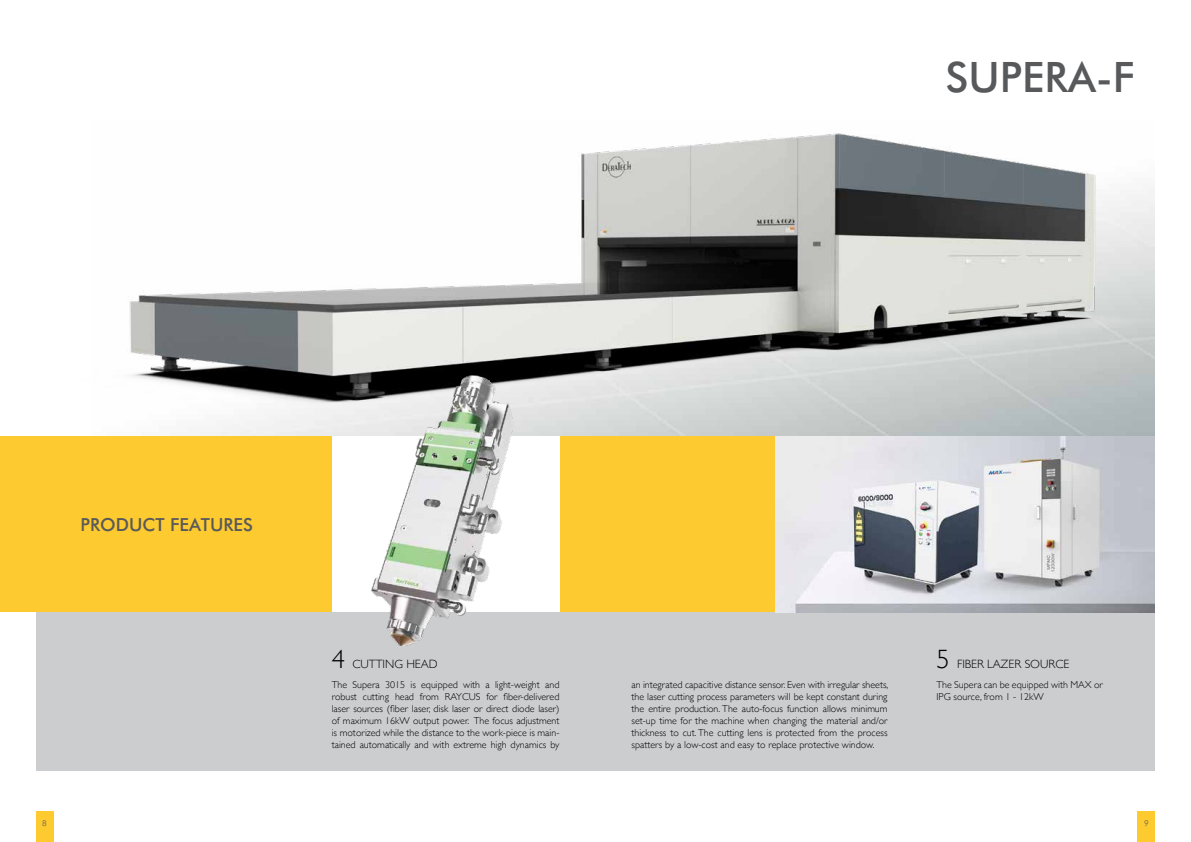
<style>
.page{position:relative;width:1191px;height:842px;background:#fff}
.page>*{position:absolute;margin:0;border:0;box-sizing:border-box;transform-origin:0 0}
.t1{font:500 42px "Futura BT";color:#58595b}
.t2{font:500 18px "Futura BT";color:#58595b}
.t3{font:300 12px "Gill Sans";color:#000}
.t4{font:300 10px/12px "Gill Sans";color:#000;text-align:justify}
.t5{font:300 8px "Futura BT";color:#58595b}
.s1{font-size:26.5px}
</style>
<div class="page">
<div style="left:36px;top:812px;width:17px;height:30px;background:#fdca30"></div>
<img style="left:129px;top:152px;width:466px;height:265px">
<div style="left:36px;top:479px;width:559px;height:291px;background:#cbcdce"></div>
<div style="left:0;top:436px;width:595px;height:176px;background:#fdca30"></div>
<div style="left:332px;top:436px;width:227px;height:176px;background:#fff"></div>
<img style="left:372px;top:376px;width:142px;height:270px">
<div style="left:1138px;top:812px;width:17px;height:30px;background:#fdca30"></div>
<svg style="left:595px;top:133px;width:560px;height:303px;background:#aeb0af"></svg>
<div style="left:595px;top:479px;width:560px;height:291px;background:#cbcdce"></div>
<div style="left:595px;top:436px;width:328px;height:176px;background:#fdca30"></div>
<img style="left:775px;top:436px;width:380px;height:176px">
<p class="t1" style="left:945px;top:52px;width:191px">SUPERA-F</p>
<p class="t2" style="left:81px;top:514px;width:174px">PRODUCT FEATURES</p>
<p class="t5" style="left:42px;top:818px;width:6px">8</p>
<p class="t3" style="left:332px;top:655px;width:107px"><span class="s1">4</span> CUTTING HEAD</p>
<p class="t4" style="left:332px;top:678px;width:229px">The Supera 3015 is equipped with a light-weight and robust cutting head from RAYCUS for fiber-delivered laser sources (fiber laser, disk laser or direct diode laser) of maximum 16kW output power. The focus adjustment is motorized while the distance to the work-piece is main&shy;tained automatically and with extreme high dynamics by</p>
<p class="t4" style="left:631px;top:678px;width:258px">an integrated capacitive distance sensor. Even with irregular sheets, the laser cutting process parameters will be kept constant during the entire production. The auto-focus function allows minimum set-up time for the machine when changing the material and/or thickness to cut. The cutting lens is protected from the process spatters by a low-cost and easy to replace protective window.</p>
<p class="t3" style="left:936px;top:655px;width:134px"><span class="s1">5</span> FIBER LAZER SOURCE</p>
<p class="t4" style="left:936px;top:678px;width:168px">The Supera can be equipped with MAX or<br>IPG source, from 1 - 12kW</p>
<p class="t5" style="left:1144px;top:818px;width:6px">9</p>
</div>
